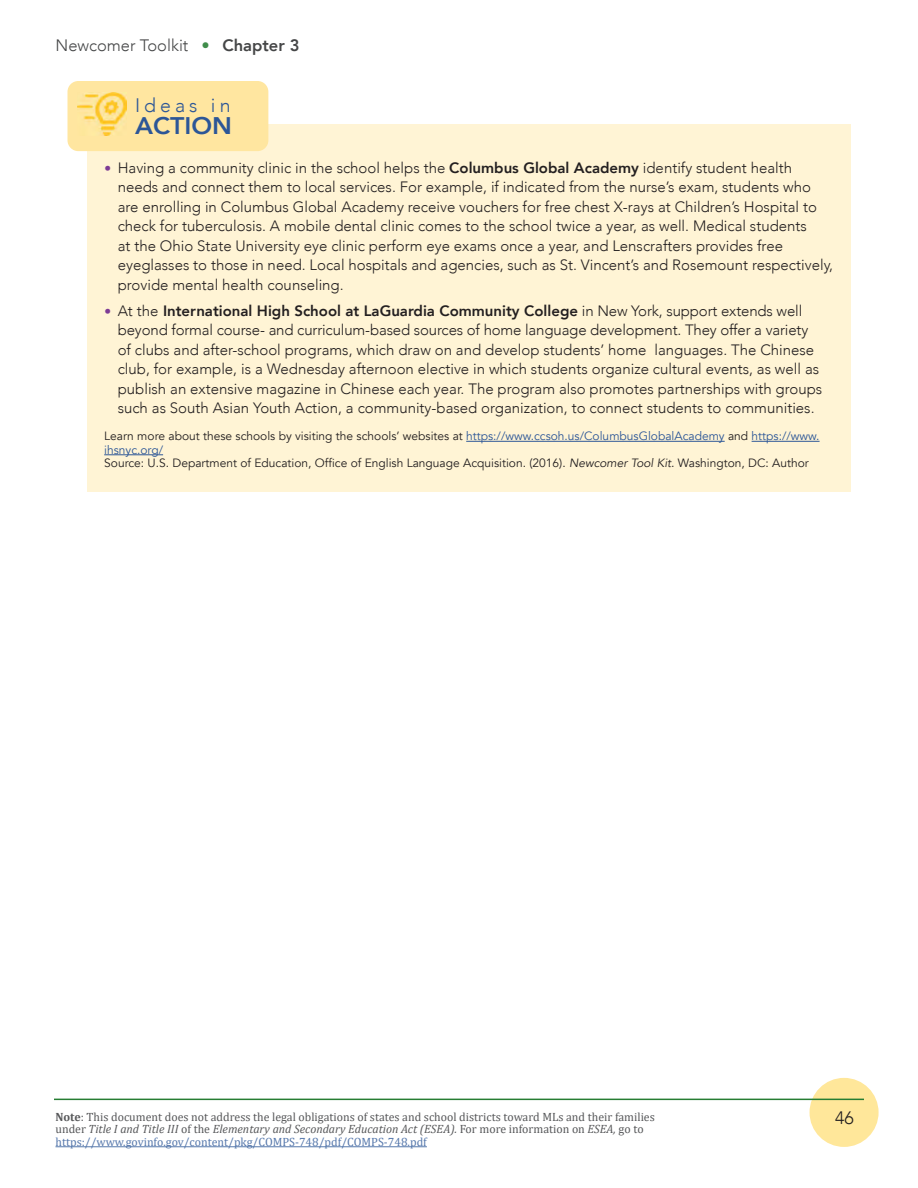
<style>
.page{position:relative;width:918px;height:1188px;background:#fff}
.page>*{position:absolute;margin:0;border:0;box-sizing:border-box;transform-origin:0 0}
.Box_bold-header{font:800 24px "Avenir";color:#2c5697;scale:1.04 1}
.Box_bold-header-2{font:300 19.5px "Avenir";letter-spacing:.21em;color:#2c5697}
.t1{font:300 18px "Avenir";color:#231f20}
.t2{font:300 16.5px "Avenir";color:#454647}
.t3{font:300 15px/19.5px "Avenir";color:#231f20}
.t4{font:italic 12px/12.8px "Cambria";color:#57585a}
.Figure_notes{font:12px/13.5px "Avenir";color:#2c5697}
.Figure_notes-2{font:12px "Avenir";color:#231f20}
.t5{font:12px "Cambria";color:#57585a}
.s1{color:#408d4b}
.s2{font-weight:800}
.s3{font-family:"Cambria";font-weight:700;font-size:16.5px;color:#7d3b95}
.s4{color:#231f20}
.s5{font-style:italic}
.s6{font-weight:700}
.s7{font-style:normal}
.s8{font-style:normal;color:#5678ac}
</style>
<div class="page">
<div style="left:810px;top:1078px;width:69px;height:69px;background:#ffe79a;border-radius:50%"></div>
<hr style="left:54px;top:1099px;width:810px;height:1px;background:#267d33">
<hr style="left:56px;top:1146px;width:371px;height:1px;background:#5678ac">
<div style="left:87px;top:124px;width:763px;height:367px;background:#fff4d5"></div>
<hr style="left:466px;top:441px;width:259px;height:1px;background:#2c5697">
<hr style="left:752px;top:441px;width:68px;height:1px;background:#2c5697">
<hr style="left:104px;top:454px;width:59px;height:1px;background:#2c5697">
<div style="left:68px;top:81px;width:200px;height:70px;background:#ffe6a0;border-radius:11px"></div>
<img style="left:77px;top:93px;width:49px;height:43px">
<p class="t2" style="left:56px;top:36px;width:245px">Newcomer Toolkit <span class="s1">•</span> <span class="s2">Chapter 3</span></p>
<p class="Box_bold-header-2" style="left:135px;top:93px;width:97px">Ideas in</p>
<p class="Box_bold-header" style="left:135px;top:107px;width:95px">ACTION</p>
<p class="t3" style="left:118px;top:158px;width:717px;text-indent:-14px"><span class="s3">•</span> Having a community clinic in the school helps the <span class="s2">Columbus Global Academy</span> identify student health needs and connect them to local services. For example, if indicated from the nurse’s exam, students who are enrolling in Columbus Global Academy receive vouchers for free chest X-rays at Children’s Hospital to check for tuberculosis. A mobile dental clinic comes to the school twice a year, as well. Medical students<br>at the Ohio State University eye clinic perform eye exams once a year, and Lenscrafters provides free eyeglasses to those in need. Local hospitals and agencies, such as St. Vincent’s and Rosemount respectively, provide mental health counseling.</p>
<p class="t3" style="left:118px;top:301px;width:706px;text-indent:-14px"><span class="s3">•</span> At the <span class="s2">International High School at LaGuardia Community College</span> in New York, support extends well beyond formal course- and curriculum-based sources of home language development. They offer a variety of clubs and after-school programs, which draw on and develop students’ home languages. The Chinese club, for example, is a Wednesday afternoon elective in which students organize cultural events, as well as publish an extensive magazine in Chinese each year. The program also promotes partnerships with groups such as South Asian Youth Action, a community-based organization, to connect students to communities.</p>
<p class="Figure_notes" style="left:104px;top:430px;width:717px"><span class="s4">Learn more about these schools by visiting the schools’ websites at</span> https://www.ccsoh.us/ColumbusGlobalAcademy <span class="s4">and</span> https://www. ihsnyc.org/</p>
<p class="Figure_notes-2" style="left:104px;top:456px;width:706px">Source: U.S. Department of Education, Office of English Language Acquisition. (2016). <span class="s5">Newcomer Tool Kit.</span> Washington, DC: Author</p>
<p class="t5" style="left:56px;top:1109px;width:601px"><span class="s6">Note</span>: This document does not address the legal obligations of states and school districts toward MLs and their families</p>
<p class="t1" style="left:835px;top:1107px;width:20px">46</p>
<p class="t4" style="left:55px;top:1122px;width:590px"><span class="s7">under</span> Title I and Title III <span class="s7">of the</span> Elementary and Secondary Education Act (ESEA). <span class="s7">For more information on</span> ESEA, <span class="s7">go to </span><span class="s8">https://www.govinfo.gov/content/pkg/COMPS-748/pdf/COMPS-748.pdf</span></p>
</div>
